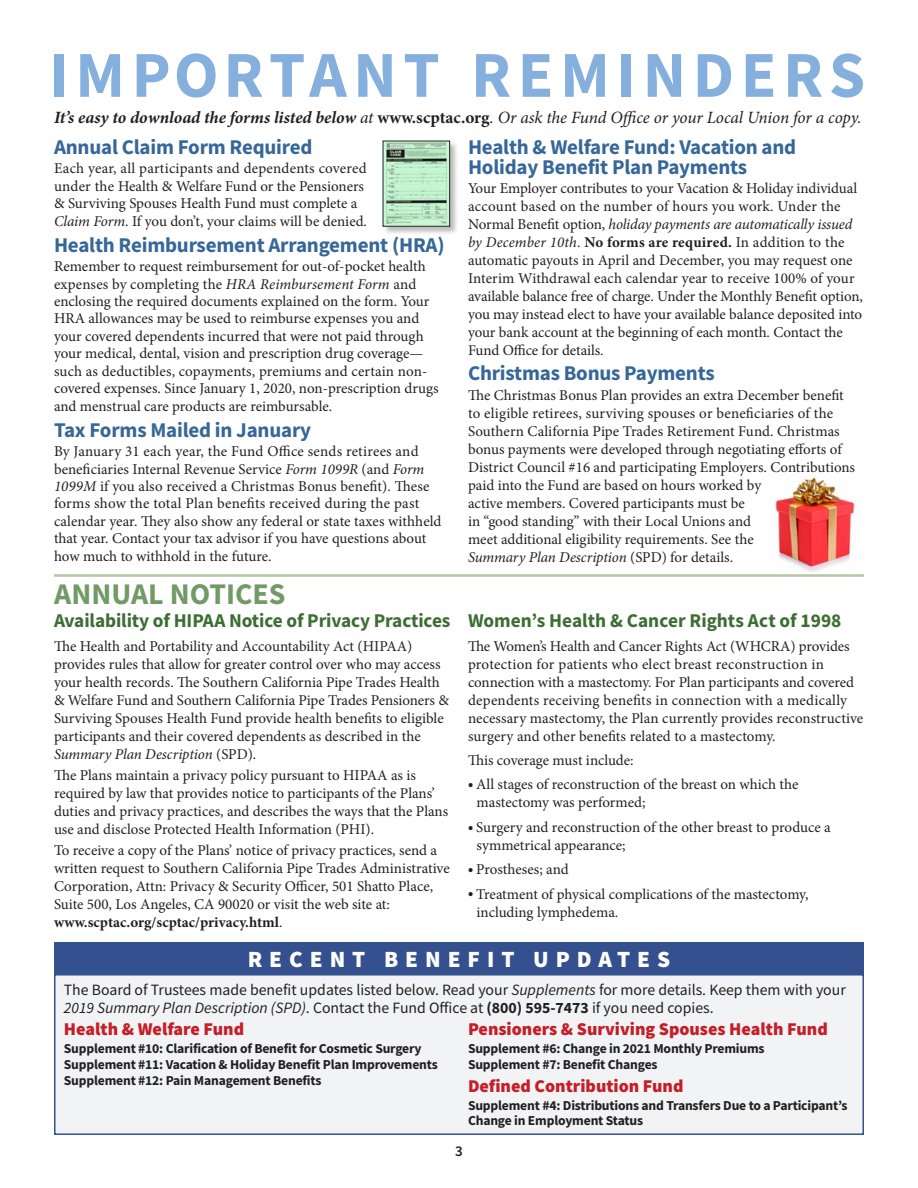
<style>
.page{position:relative;width:918px;height:1188px;background:#fff}
.page>*{position:absolute;margin:0;border:0;box-sizing:border-box;transform-origin:0 0}
.Subhead_page_1{font:700 65.4px "Source Sans Pro";letter-spacing:.1em;color:#85afdd}
.Subhead_2{font:700 30px "Source Sans Pro";color:#729a66}
.Body{font:900 23.25px "Source Sans Pro";letter-spacing:.3em;color:#fff}
.Subhead_reminders_2{font:700 21px/19.5px "Source Sans Pro";letter-spacing:-.01em;color:#366798}
.Subhead_reminders{font:700 19.5px "Source Sans Pro";letter-spacing:-.005em;color:#3c6e33}
.Benefit_Updates_Subh{font:900 18px "Source Sans Pro";color:#c41e28}
.Body-2{font:italic 17.25px "Minion Pro";letter-spacing:-.01em;color:#231f20}
.Body-3{font:15.75px/18px "Source Sans Pro";color:#231f20}
.Body-4{font:15px/18px "Minion Pro";color:#231f20}
.Body_bullets{font:15px/18px "Minion Pro";letter-spacing:-.005em;color:#231f20}
.Page{font:600 15px "Source Sans Pro";color:#231f20}
.Benefit_Updates_Supp{font:700 13.65px/15px "Source Sans Pro";letter-spacing:-.015em;color:#231f20}
.s1{font-weight:700}
.s2{font-weight:700;font-style:normal}
.s3{font-style:italic}
.s4{font-family:"Source Sans Pro";font-weight:700}
</style>
<div class="page">
<div style="left:54px;top:974px;width:810px;height:161px;background:#f2f3f4;border:2px solid #35508e"></div>
<div style="left:54px;top:942px;width:810px;height:33px;background:#35508e"></div>
<div style="left:383px;top:141px;width:76px;height:94px;background:#231f20;opacity:.3"></div>
<img style="left:385px;top:143px;width:63px;height:81px">
<hr style="left:54px;top:574px;width:810px;height:3px;background:#b6c8ab">
<img style="left:774px;top:474px;width:82px;height:98px">
<p class="Subhead_page_1" style="left:49px;top:31px;width:818px">IMPORTANT REMINDERS</p>
<p class="Body-2" style="left:54px;top:106px;width:809px"><span class="s1">It’s easy to download the forms listed below</span> at <span class="s2">www.scptac.org</span>. Or ask the Fund Office or your Local Union for a copy.</p>
<p class="Subhead_reminders_2" style="left:54px;top:137px;width:260px">Annual Claim Form Required</p>
<p class="Body-4" style="left:54px;top:160px;width:315px;line-height:17.5px">Each year, all participants and dependents covered under the Health &amp; Welfare Fund or the Pensioners &amp; Surviving Spouses Health Fund must complete a <span class="s3">Claim Form</span>. If you don’t, your claims will be denied.</p>
<p class="Subhead_reminders_2" style="left:54px;top:235px;width:392px">Health Reimbursement Arrangement (HRA)</p>
<p class="Body-4" style="left:54px;top:258px;width:386px;line-height:17.5px">Remember to request reimbursement for out-of-pocket health expenses by completing the <span class="s3">HRA Reimbursement Form</span> and enclosing the required documents explained on the form. Your HRA allowances may be used to reimburse expenses you and your covered dependents incurred that were not paid through your medical, dental, vision and prescription drug coverage— such as deductibles, copayments, premiums and certain non&shy;covered expenses. Since January 1, 2020, non-prescription drugs and menstrual care products are reimbursable.</p>
<p class="Subhead_reminders_2" style="left:54px;top:420px;width:259px">Tax Forms Mailed in January</p>
<p class="Body-4" style="left:54px;top:443px;width:389px;line-height:17.4px">By January 31 each year, the Fund Office sends retirees and beneficiaries Internal Revenue Service <span class="s3">Form 1099R</span> (and <span class="s3">Form 1099M</span> if you also received a Christmas Bonus benefit). These forms show the total Plan benefits received during the past calendar year. They also show any federal or state taxes withheld that year. Contact your tax advisor if you have questions about how much to withhold in the future.</p>
<p class="Subhead_2" style="left:54px;top:574px;width:233px">ANNUAL NOTICES</p>
<p class="Subhead_reminders" style="left:54px;top:607px;width:398px">Availability of HIPAA Notice of Privacy Practices</p>
<p class="Body-4" style="left:54px;top:637px;width:397px">The Health and Portability and Accountability Act (HIPAA) provides rules that allow for greater control over who may access your health records. The Southern California Pipe Trades Health &amp; Welfare Fund and Southern California Pipe Trades Pensioners &amp; Surviving Spouses Health Fund provide health benefits to eligible participants and their covered dependents as described in the <span class="s3">Summary Plan Description</span> (SPD).</p>
<p class="Body-4" style="left:54px;top:766px;width:396px">The Plans maintain a privacy policy pursuant to HIPAA as is required by law that provides notice to participants of the Plans’ duties and privacy practices, and describes the ways that the Plans use and disclose Protected Health Information (PHI).</p>
<p class="Body-4" style="left:54px;top:841px;width:397px">To receive a copy of the Plans’ notice of privacy practices, send a written request to Southern California Pipe Trades Administrative Corporation, Attn: Privacy &amp; Security Officer, 501 Shatto Place, Suite 500, Los Angeles, CA 90020 or visit the web site at: <span class="s1">www.scptac.org/scptac/privacy.html</span>.</p>
<p class="Subhead_reminders_2" style="left:468px;top:137px;width:330px">Health &amp; Welfare Fund: Vacation and<br>Holiday Benefit Plan Payments</p>
<p class="Body-4" style="left:468px;top:180px;width:396px">Your Employer contributes to your Vacation &amp; Holiday individual account based on the number of hours you work. Under the Normal Benefit option, <span class="s3">holiday payments are automatically issued by December 10th</span>. <span class="s1">No forms are required.</span> In addition to the automatic payouts in April and December, you may request one Interim Withdrawal each calendar year to receive 100% of your available balance free of charge. Under the Monthly Benefit option, you may instead elect to have your available balance deposited into your bank account at the beginning of each month. Contact the Fund Office for details.</p>
<p class="Subhead_reminders_2" style="left:468px;top:363px;width:248px">Christmas Bonus Payments</p>
<p class="Body-4" style="left:468px;top:386px;width:389px">The Christmas Bonus Plan provides an extra December benefit to eligible retirees, surviving spouses or beneficiaries of the Southern California Pipe Trades Retirement Fund. Christmas bonus payments were developed through negotiating efforts of District Council #16 and participating Employers. Contributions paid into the Fund are based on hours worked by<br>active members. Covered participants must be<br>in “good standing” with their Local Unions and<br>meet additional eligibility requirements. See the<br><span class="s3">Summary Plan Description</span> (SPD) for details.</p>
<p class="Subhead_reminders" style="left:468px;top:607px;width:375px">Women’s Health &amp; Cancer Rights Act of 1998</p>
<p class="Body-4" style="left:468px;top:637px;width:397px">The Women’s Health and Cancer Rights Act (WHCRA) provides protection for patients who elect breast reconstruction in connection with a mastectomy. For Plan participants and covered dependents receiving benefits in connection with a medically necessary mastectomy, the Plan currently provides reconstructive surgery and other benefits related to a mastectomy.</p>
<p class="Body-4" style="left:468px;top:751px;width:167px">This coverage must include:</p>
<p class="Body_bullets" style="left:477px;top:776px;width:323px;text-indent:-9px"><span class="s4">•</span> All stages of reconstruction of the breast on which the mastectomy was performed;</p>
<p class="Body_bullets" style="left:477px;top:818px;width:356px;text-indent:-9px"><span class="s4">•</span> Surgery and reconstruction of the other breast to produce a symmetrical appearance;</p>
<p class="Body_bullets" style="left:468px;top:861px;width:102px"><span class="s4">•</span> Prostheses; and</p>
<p class="Body_bullets" style="left:477px;top:885px;width:333px;text-indent:-9px"><span class="s4">•</span> Treatment of physical complications of the mastectomy, including lymphedema.</p>
<p class="Body" style="left:248px;top:943px;width:424px">RECENT BENEFIT UPDATES</p>
<p class="Body-3" style="left:64px;top:981px;width:783px">The Board of Trustees made benefit updates listed below. Read your <span class="s3">Supplements</span> for more details. Keep them with your<br><span class="s3">2019 Summary Plan Description (SPD)</span>. Contact the Fund Office at <span class="s1">(800) 595-7473</span> if you need copies.</p>
<p class="Benefit_Updates_Subh" style="left:64px;top:1017px;width:182px">Health &amp; Welfare Fund</p>
<p class="Benefit_Updates_Supp" style="left:64px;top:1041px;width:359px">Supplement #10: Clarification of Benefit for Cosmetic Surgery</p>
<p class="Benefit_Updates_Supp" style="left:64px;top:1057px;width:375px">Supplement #11: Vacation &amp; Holiday Benefit Plan Improvements</p>
<p class="Benefit_Updates_Supp" style="left:64px;top:1073px;width:259px">Supplement #12: Pain Management Benefits</p>
<p class="Benefit_Updates_Subh" style="left:468px;top:1016px;width:361px">Pensioners &amp; Surviving Spouses Health Fund</p>
<p class="Benefit_Updates_Supp" style="left:468px;top:1041px;width:298px">Supplement #6: Change in 2021 Monthly Premiums</p>
<p class="Benefit_Updates_Supp" style="left:468px;top:1057px;width:191px">Supplement #7: Benefit Changes</p>
<p class="Benefit_Updates_Subh" style="left:468px;top:1073px;width:217px">Defined Contribution Fund</p>
<p class="Benefit_Updates_Supp" style="left:468px;top:1097px;width:381px">Supplement #4: Distributions and Transfers Due to a Participant’s<br>Change in Employment Status</p>
<p class="Page" style="left:455px;top:1141px;width:9px">3</p>
</div>
